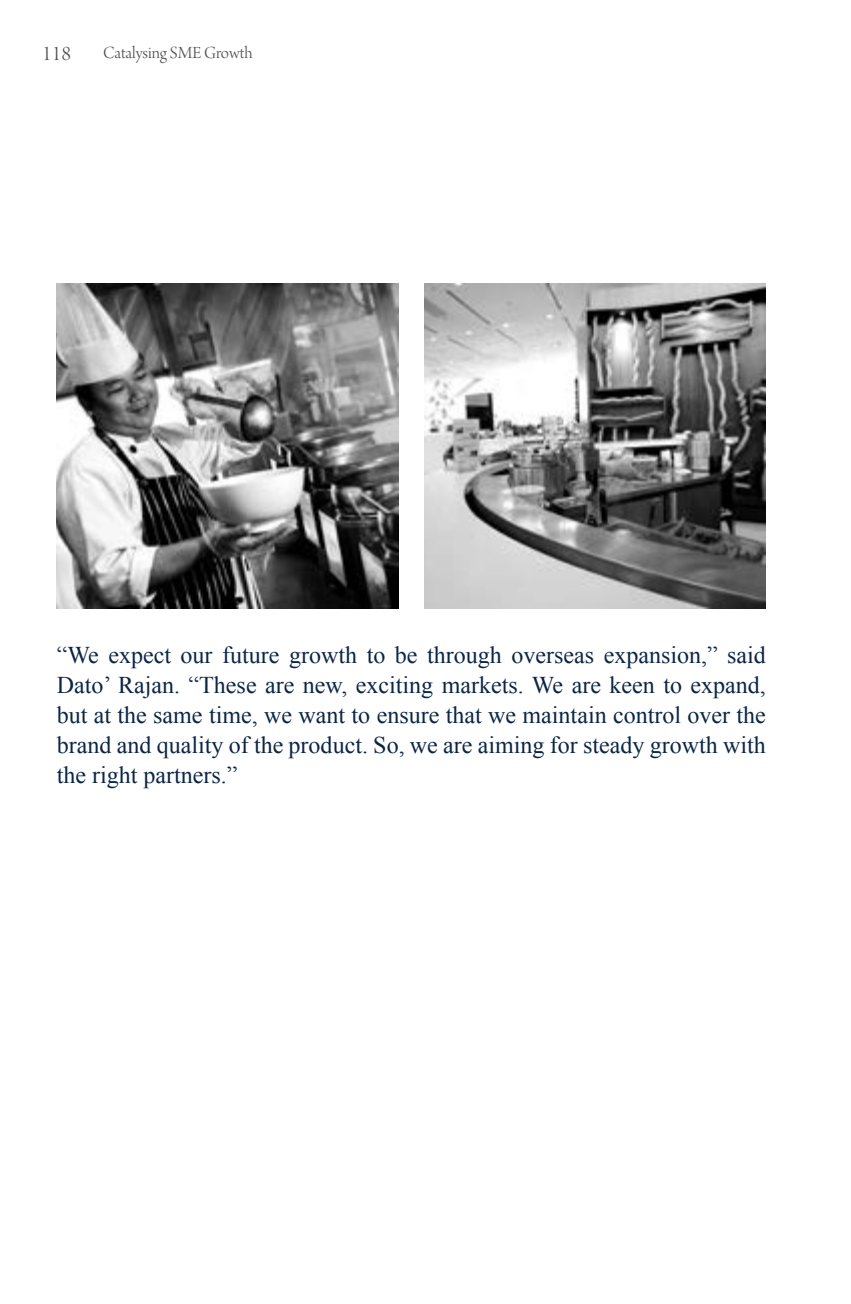
<style>
.page{position:relative;width:851px;height:1304px;background:#fff}
.page>*{position:absolute;margin:0;border:0;box-sizing:border-box;transform-origin:0 0}
.t1{font:24px/30px "Times New Roman";color:#0b2544;text-align:justify}
.t2{font:22px "Arno Pro Light Display";color:#4b4c4d}
.t3{font:18px "Arno Pro Light Display";color:#4b4c4d}
</style>
<div class="page">
<hr style="left:850px;top:0;width:1px;height:1304px;background:#868699">
<img style="left:57px;top:283px;width:341px;height:325px">
<img style="left:424px;top:283px;width:341px;height:325px">
<p class="t2" style="left:42px;top:42px;width:31px">118</p>
<p class="t3" style="left:103px;top:43px;width:151px">Catalysing SME Growth</p>
<p class="t1" style="left:57px;top:640px;width:710px">“We expect our future growth to be through overseas expansion,” said Dato’ Rajan. “These are new, exciting markets. We are keen to expand, but at the same time, we want to ensure that we maintain control over the brand and quality of the product. So, we are aiming for steady growth with the right partners.”</p>
</div>
